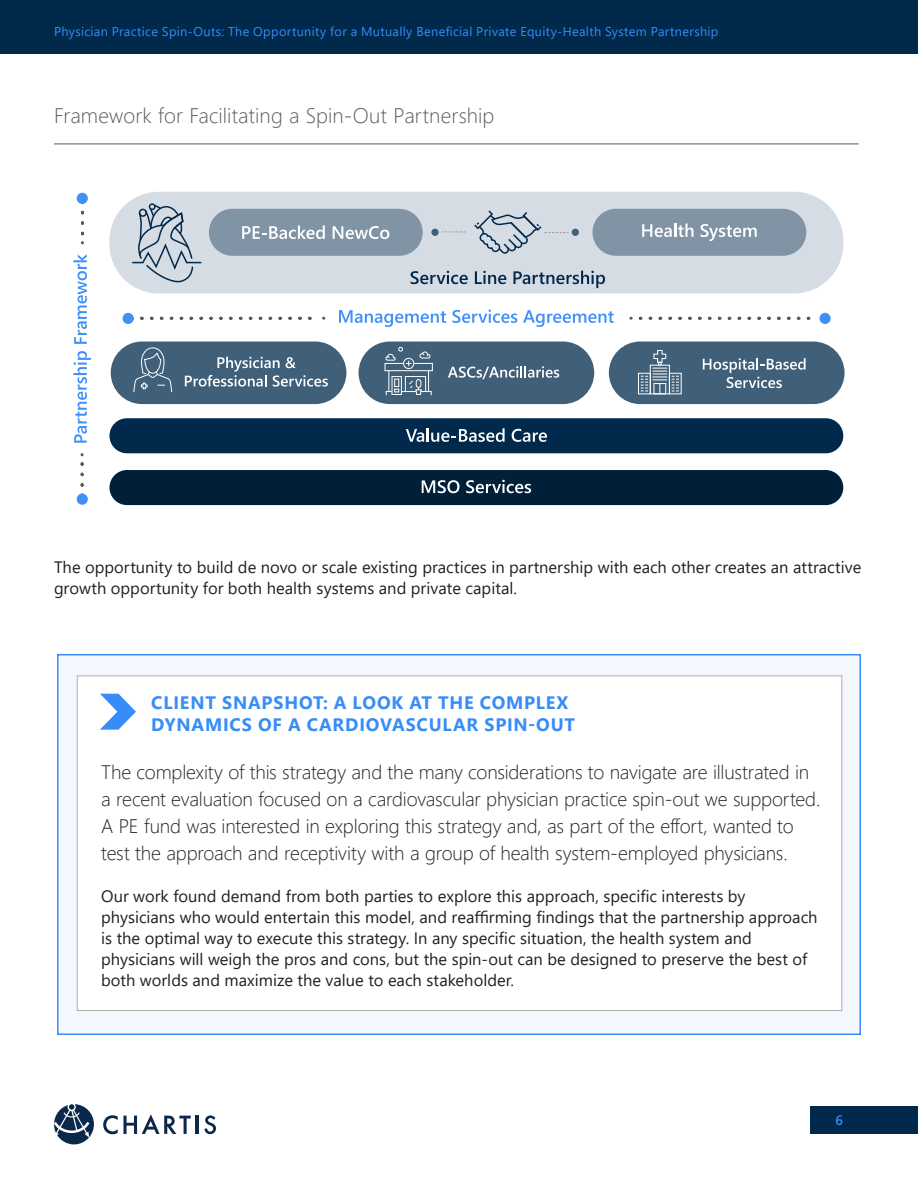
<style>
.page{position:relative;width:918px;height:1188px;background:#fff}
.page>*{position:absolute;margin:0;border:0;box-sizing:border-box;transform-origin:0 0}
.Chartis_-_Figure_Title{font:300 21px "Segoe UI";letter-spacing:.005em;color:#5b5857}
.Chartis_-_Dek{font:300 19.5px/27px "Segoe UI";letter-spacing:-.01em;color:#231f20}
.Chartis_-_Heading_2{font:700 18px/21.6px "Segoe UI";letter-spacing:.045em;color:#378cf7}
.Chartis_-_Body{font:16.5px/21px "Segoe UI";color:#231f20}
.t1{font:600 13.5px "Segoe UI";color:#378cf7}
.t2{font:12.75px "Segoe UI";letter-spacing:.025em;color:#378cf7}
</style>
<div class="page">
<div style="left:0;top:0;width:918px;height:54px;background:#00294c"></div>
<div style="left:810px;top:1106px;width:108px;height:28px;background:#00294c"></div>
<svg style="left:54px;top:1104px;width:40px;height:40px"></svg>
<hr style="left:196px;top:1116px;width:3px;height:18px;background:#0a284a">
<svg style="left:204px;top:1115px;width:12px;height:19px"></svg>
<svg style="left:103px;top:1114px;width:88px;height:20px"></svg>
<hr style="left:54px;top:144px;width:805px;height:1px;background:#5b5857">
<svg style="left:73px;top:351px;width:18px;height:92px"></svg>
<svg style="left:73px;top:254px;width:14px;height:90px"></svg>
<div style="left:109px;top:418px;width:734px;height:35px;background:#00294c;border-radius:18px"></div>
<div style="left:109px;top:470px;width:734px;height:35px;background:#001f39;border-radius:18px"></div>
<div style="left:109px;top:192px;width:734px;height:101px;background:#d6dce4;border-radius:49px"></div>
<div style="left:572px;top:229px;width:7px;height:7px;background:#405f79;border-radius:50%"></div>
<div style="left:431px;top:229px;width:8px;height:7px;background:#405f79;border-radius:50%"></div>
<svg style="left:442px;top:232px;width:24px;height:1px"></svg>
<div style="left:209px;top:209px;width:214px;height:47px;background:#8094a6;border-radius:24px"></div>
<svg style="left:242px;top:226px;width:83px;height:13px"></svg>
<svg style="left:333px;top:226px;width:56px;height:13px"></svg>
<div style="left:593px;top:209px;width:213px;height:47px;background:#8094a6;border-radius:24px"></div>
<svg style="left:642px;top:223px;width:51px;height:14px"></svg>
<svg style="left:701px;top:224px;width:56px;height:17px"></svg>
<svg style="left:474px;top:210px;width:94px;height:44px"></svg>
<svg style="left:132px;top:203px;width:70px;height:80px"></svg>
<svg style="left:411px;top:271px;width:57px;height:13px"></svg>
<svg style="left:475px;top:271px;width:31px;height:13px"></svg>
<svg style="left:513px;top:271px;width:92px;height:17px"></svg>
<svg style="left:339px;top:310px;width:107px;height:17px"></svg>
<svg style="left:452px;top:310px;width:65px;height:13px"></svg>
<svg style="left:523px;top:310px;width:91px;height:17px"></svg>
<div style="left:111px;top:342px;width:235px;height:62px;background:#405f79;border-radius:31px"></div>
<svg style="left:185px;top:357px;width:143px;height:30px"></svg>
<svg style="left:133px;top:347px;width:40px;height:46px"></svg>
<div style="left:359px;top:342px;width:235px;height:62px;background:#405f79;border-radius:31px"></div>
<svg style="left:448px;top:366px;width:111px;height:13px"></svg>
<svg style="left:384px;top:347px;width:49px;height:49px"></svg>
<div style="left:609px;top:342px;width:236px;height:62px;background:#405f79;border-radius:31px"></div>
<svg style="left:703px;top:358px;width:103px;height:30px"></svg>
<div style="left:638px;top:373px;width:13px;height:21px;border:1px solid #fff"></div>
<svg style="left:641px;top:350px;width:38px;height:44px"></svg>
<svg style="left:406px;top:428px;width:99px;height:14px"></svg>
<svg style="left:512px;top:429px;width:35px;height:13px"></svg>
<svg style="left:422px;top:480px;width:37px;height:13px"></svg>
<svg style="left:466px;top:480px;width:65px;height:13px"></svg>
<svg style="left:142px;top:317px;width:183px;height:3px"></svg>
<svg style="left:640px;top:317px;width:180px;height:3px"></svg>
<div style="left:123px;top:313px;width:11px;height:11px;background:#4091f7;border-radius:50%"></div>
<svg style="left:81px;top:212px;width:3px;height:32px"></svg>
<div style="left:77px;top:193px;width:11px;height:11px;background:#4091f7;border-radius:50%"></div>
<svg style="left:81px;top:455px;width:3px;height:30px"></svg>
<div style="left:77px;top:494px;width:11px;height:11px;background:#4091f7;border-radius:50%"></div>
<div style="left:820px;top:313px;width:11px;height:11px;background:#4091f7;border-radius:50%"></div>
<div style="left:57px;top:654px;width:804px;height:381px;background:#f4f8fe;border:2px solid #378cf7"></div>
<div style="left:77px;top:676px;width:765px;height:335px;background:#fff;border:1px solid #adacab"></div>
<svg style="left:100px;top:694px;width:36px;height:36px"></svg>
<p class="t2" style="left:54px;top:20px;width:666px">Physician Practice Spin-Outs: The Opportunity for a Mutually Beneficial Private Equity-Health System Partnership</p>
<p class="Chartis_-_Figure_Title" style="left:54px;top:96px;width:442px">Framework for Facilitating a Spin-Out Partnership</p>
<p class="Chartis_-_Body" style="left:54px;top:555px;width:809px">The opportunity to build de novo or scale existing practices in partnership with each other creates an attractive growth opportunity for both health systems and private capital.</p>
<p class="Chartis_-_Heading_2" style="left:151px;top:691px;width:425px">CLIENT SNAPSHOT: A LOOK AT THE COMPLEX<br>DYNAMICS OF A CARDIOVASCULAR SPIN-OUT</p>
<p class="Chartis_-_Dek" style="left:101px;top:757px;width:721px">The complexity of this strategy and the many considerations to navigate are illustrated in a recent evaluation focused on a cardiovascular physician practice spin-out we supported.<br>A PE fund was interested in exploring this strategy and, as part of the effort, wanted to test the approach and receptivity with a group of health system-employed physicians.</p>
<p class="Chartis_-_Body" style="left:101px;top:884px;width:718px">Our work found demand from both parties to explore this approach, specific interests by physicians who would entertain this model, and reaffirming findings that the partnership approach is the optimal way to execute this strategy. In any specific situation, the health system and physicians will weigh the pros and cons, but the spin-out can be designed to preserve the best of both worlds and maximize the value to each stakeholder.</p>
<p class="t1" style="left:835px;top:1107px;width:9px">6</p>
</div>
